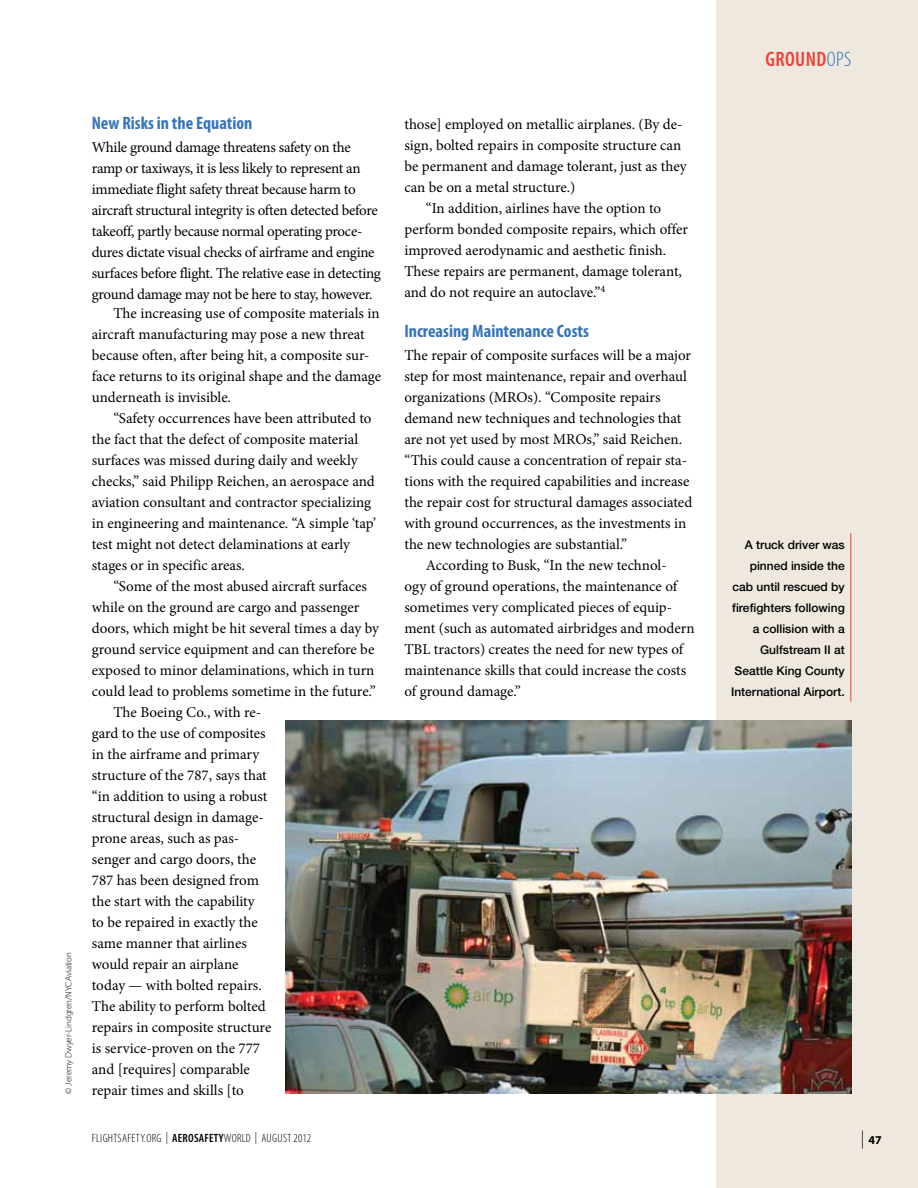
<style>
.page{position:relative;width:918px;height:1188px;background:#fff}
.page>*{position:absolute;margin:0;border:0;box-sizing:border-box;transform-origin:0 0}
.t1{font:600 condensed 21px "Myriad Pro";letter-spacing:.02em;color:#ef4135}
.t2{font:700 condensed 18px "Myriad Pro";color:#3674ba}
.t3{font:15px/21px "Minion Pro";letter-spacing:-.005em;color:#000}
.t4{font:500 12px/21px "Helvetica Neue";color:#000;text-align:right}
.t5{font:300 condensed 12px "Myriad Pro";letter-spacing:.03em;color:#000}
.t6{font:700 12px "Myriad Pro";color:#000}
.t7{font:300 9px "Myriad Pro";color:#000}
.s1{font-weight:300;color:#3674ba}
.s2{font-weight:600}
.s3{font-weight:300;font-size:18px}
</style>
<div class="page">
<div style="left:717px;top:0;width:201px;height:1188px;background:#eee8df"></div>
<img style="left:286px;top:720px;width:566px;height:374px">
<hr style="left:850px;top:533px;width:1px;height:169px;background:#ef4135">
<h1 class="t1" style="left:765px;top:46px;width:87px">GROUND<span class="s1">OPS</span></h1>
<p class="t7" style="left:63px;top:1094px;width:143px;rotate:-90deg">© Jeremy Dwyer-Lindgren/NYCAviation</p>
<p class="t2" style="left:92px;top:112px;width:162px">New Risks in the Equation</p>
<p class="t3" style="left:92px;top:136px;width:291px">While ground damage threatens safety on the ramp or taxiways, it is less likely to represent an immediate flight safety threat because harm to aircraft structural integrity is often detected before takeoff, partly because normal operating proce&shy;dures dictate visual checks of airframe and engine surfaces before flight. The relative ease in detecting ground damage may not be here to stay, however.</p>
<p class="t3" style="left:92px;top:303px;width:291px;text-indent:22px">The increasing use of composite materials in aircraft manufacturing may pose a new threat because often, after being hit, a composite sur&shy;face returns to its original shape and the damage underneath is invisible.</p>
<p class="t3" style="left:92px;top:408px;width:286px;text-indent:22px">“Safety occurrences have been attributed to the fact that the defect of composite material surfaces was missed during daily and weekly checks,” said Philipp Reichen, an aerospace and aviation consultant and contractor specializing in engineering and maintenance. “A simple ‘tap’ test might not detect delaminations at early stages or in specific areas.</p>
<p class="t3" style="left:113px;top:576px;width:255px">“Some of the most abused aircraft surfaces</p>
<p class="t3" style="left:92px;top:597px;width:269px">while on the ground are cargo and passenger</p>
<p class="t3" style="left:92px;top:618px;width:289px">doors, which might be hit several times a day by</p>
<p class="t3" style="left:92px;top:639px;width:284px">ground service equipment and can therefore be</p>
<p class="t3" style="left:92px;top:660px;width:284px">exposed to minor delaminations, which in turn</p>
<p class="t3" style="left:92px;top:681px;width:286px">could lead to problems sometime in the future.”</p>
<p class="t3" style="left:113px;top:702px;width:149px">The Boeing Co., with re-</p>
<p class="t3" style="left:92px;top:723px;width:175px">gard to the use of composites</p>
<p class="t3" style="left:92px;top:744px;width:169px">in the airframe and primary</p>
<p class="t3" style="left:92px;top:765px;width:177px">structure of the 787, says that</p>
<p class="t3" style="left:92px;top:786px;width:177px">“in addition to using a robust</p>
<p class="t3" style="left:92px;top:807px;width:173px">structural design in damage-</p>
<p class="t3" style="left:92px;top:828px;width:149px">prone areas, such as pas-</p>
<p class="t3" style="left:92px;top:849px;width:166px">senger and cargo doors, the</p>
<p class="t3" style="left:92px;top:870px;width:169px">787 has been designed from</p>
<p class="t3" style="left:92px;top:891px;width:165px">the start with the capability</p>
<p class="t3" style="left:92px;top:912px;width:168px">to be repaired in exactly the</p>
<p class="t3" style="left:92px;top:933px;width:157px">same manner that airlines</p>
<p class="t3" style="left:92px;top:954px;width:148px">would repair an airplane</p>
<p class="t3" style="left:92px;top:975px;width:172px">today — with bolted repairs.</p>
<p class="t3" style="left:92px;top:996px;width:175px">The ability to perform bolted</p>
<p class="t3" style="left:92px;top:1017px;width:181px">repairs in composite structure</p>
<p class="t3" style="left:92px;top:1038px;width:170px">is service-proven on the 777</p>
<p class="t3" style="left:92px;top:1059px;width:160px">and [requires] comparable</p>
<p class="t3" style="left:92px;top:1080px;width:154px">repair times and skills [to</p>
<p class="t3" style="left:404px;top:114px;width:280px">those] employed on metallic airplanes. (By de-</p>
<p class="t3" style="left:404px;top:135px;width:278px">sign, bolted repairs in composite structure can</p>
<p class="t3" style="left:404px;top:156px;width:284px">be permanent and damage tolerant, just as they</p>
<p class="t3" style="left:404px;top:177px;width:173px">can be on a metal structure.)</p>
<p class="t3" style="left:426px;top:198px;width:237px">“In addition, airlines have the option to</p>
<p class="t3" style="left:404px;top:219px;width:285px">perform bonded composite repairs, which offer</p>
<p class="t3" style="left:404px;top:240px;width:263px">improved aerodynamic and aesthetic finish.</p>
<p class="t3" style="left:404px;top:261px;width:279px">These repairs are permanent, damage tolerant,</p>
<p class="t3" style="left:404px;top:282px;width:203px">and do not require an autoclave.”<sup>4</sup></p>
<p class="t2" style="left:404px;top:319px;width:186px">Increasing Maintenance Costs</p>
<p class="t3" style="left:404px;top:345px;width:288px">The repair of composite surfaces will be a major</p>
<p class="t3" style="left:404px;top:366px;width:284px">step for most maintenance, repair and overhaul</p>
<p class="t3" style="left:404px;top:387px;width:258px">organizations (MROs). “Composite repairs</p>
<p class="t3" style="left:404px;top:408px;width:279px">demand new techniques and technologies that</p>
<p class="t3" style="left:404px;top:429px;width:279px">are not yet used by most MROs,” said Reichen.</p>
<p class="t3" style="left:404px;top:450px;width:284px">“This could cause a concentration of repair sta-</p>
<p class="t3" style="left:404px;top:471px;width:287px">tions with the required capabilities and increase</p>
<p class="t3" style="left:404px;top:492px;width:289px">the repair cost for structural damages associated</p>
<p class="t3" style="left:404px;top:513px;width:284px">with ground occurrences, as the investments in</p>
<p class="t3" style="left:404px;top:534px;width:224px">the new technologies are substantial.”</p>
<p class="t3" style="left:426px;top:555px;width:242px">According to Busk, “In the new technol-</p>
<p class="t3" style="left:404px;top:576px;width:274px">ogy of ground operations, the maintenance of</p>
<p class="t3" style="left:404px;top:597px;width:269px">sometimes very complicated pieces of equip-</p>
<p class="t3" style="left:404px;top:618px;width:292px">ment (such as automated airbridges and modern</p>
<p class="t3" style="left:404px;top:639px;width:281px">TBL tractors) creates the need for new types of</p>
<p class="t3" style="left:404px;top:660px;width:284px">maintenance skills that could increase the costs</p>
<p class="t3" style="left:404px;top:681px;width:118px">of ground damage.”</p>
<p class="t4" style="left:731px;top:534px;width:115px">A truck driver was pinned inside the cab until rescued by firefighters following a collision with a<br>Gulfstream II at<br>Seattle King County<br>International Airport.</p>
<p class="t5" style="left:92px;top:1131px;width:221px">FLIGHTSAFETY.ORG | <span class="s2">AEROSAFETY</span>WORLD | AUGUST 2012</p>
<p class="t6" style="left:861px;top:1132px;width:22px"><span class="s3">|</span> 47</p>
</div>
